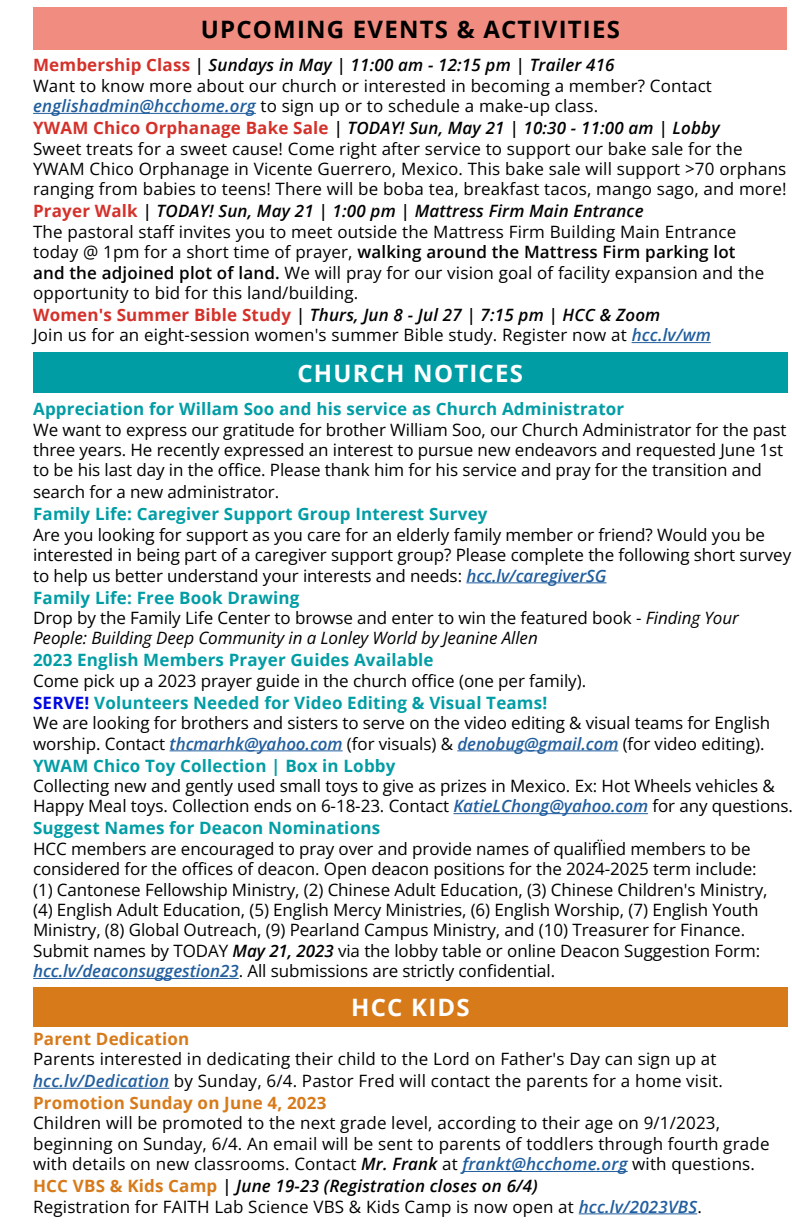
<style>
.page{position:relative;width:792px;height:1224px;background:#fff}
.page>*{position:absolute;margin:0;border:0;box-sizing:border-box;transform-origin:0 0}
.t1{font:700 24px "Open Sans";letter-spacing:.05em;color:#000}
.t2{font:700 24px "Open Sans";letter-spacing:.05em;color:#fff}
.t3{font:17px/20.4px "Open Sans";letter-spacing:-.005em;color:#000}
.t4{font:700 17px "Open Sans";letter-spacing:.01em;color:#009da5}
.t5{font:italic 17px/20.4px "Open Sans";letter-spacing:-.005em;color:#000}
.t6{font:700 17px "Open Sans";letter-spacing:.01em;color:#d77a1a}
.s1{font-weight:700;color:#d4312a}
.s2{font-weight:600;font-style:italic}
.s3{font-weight:600;font-style:italic;color:#215e9e}
.s4{font-weight:600}
.s5{font-weight:700;color:#d3312a}
.s6{font-weight:700;font-style:normal;color:#009da5}
.s7{font-style:normal}
.s8{font-weight:700;color:#0007df}
.s9{font-weight:700;color:#009da5}
.s10{font-weight:700;color:#d77a1a}
</style>
<div class="page">
<div style="left:34px;top:8px;width:753px;height:42px;background:#f18d80"></div>
<div style="left:33px;top:353px;width:754px;height:40px;background:#009da5"></div>
<hr style="left:466px;top:582px;width:141px;height:1px;background:#215e9e">
<hr style="left:170px;top:750px;width:173px;height:1px;background:#215e9e">
<hr style="left:457px;top:750px;width:161px;height:1px;background:#215e9e">
<hr style="left:453px;top:813px;width:195px;height:1px;background:#215e9e">
<hr style="left:33px;top:978px;width:206px;height:1px;background:#215e9e">
<hr style="left:33px;top:113px;width:223px;height:1px;background:#215e9e">
<hr style="left:632px;top:342px;width:79px;height:1px;background:#215e9e">
<div style="left:33px;top:987px;width:755px;height:40px;background:#d77a1a"></div>
<hr style="left:33px;top:1088px;width:136px;height:1px;background:#215e9e">
<hr style="left:463px;top:1171px;width:165px;height:1px;background:#215e9e">
<hr style="left:579px;top:1213px;width:118px;height:1px;background:#215e9e">
<h1 class="t1" style="left:201px;top:12px;width:421px">UPCOMING EVENTS &amp; ACTIVITIES</h1>
<p class="t3" style="left:33px;top:55px;width:680px"><span class="s1">Membership Class</span> <span class="s2">| Sundays in May | 11:00 am - 12:15 pm | Trailer 416<br></span>Want to know more about our church or interested in becoming a member? Contact <span class="s3">englishadmin@hcchome.org</span> to sign up or to schedule a make-up class.</p>
<p class="t3" style="left:33px;top:117px;width:755px"><span class="s1">YWAM Chico Orphanage Bake Sale</span> <span class="s2">| TODAY! Sun, May 21 | 10:30 - 11:00 am | Lobby<br></span>Sweet treats for a sweet cause! Come right after service to support our bake sale for the YWAM Chico Orphanage in Vicente Guerrero, Mexico. This bake sale will support &gt;70 orphans ranging from babies to teens! There will be boba tea, breakfast tacos, mango sago, and more!</p>
<p class="t3" style="left:33px;top:201px;width:733px"><span class="s1">Prayer Walk</span> <span class="s2">| TODAY! Sun, May 21 | 1:00 pm | Mattress Firm Main Entrance<br></span>The pastoral staff invites you to meet outside the Mattress Firm Building Main Entrance today @ 1pm for a short time of prayer, <span class="s4">walking around the Mattress Firm parking lot and the adjoined plot of land.</span> We will pray for our vision goal of facility expansion and the opportunity to bid for this land/building.</p>
<p class="t3" style="left:33px;top:304px;width:679px"><span class="s5">Women's Summer Bible Study</span> <span class="s2">| Thurs, Jun 8 - Jul 27 | 7:15 pm | HCC &amp; Zoom<br></span>Join us for an eight-session women's summer Bible study. Register now at <span class="s3">hcc.lv/wm</span></p>
<h1 class="t2" style="left:297px;top:357px;width:227px">CHURCH NOTICES</h1>
<p class="t4" style="left:33px;top:397px;width:593px">Appreciation for Willam Soo and his service as Church Administrator</p>
<p class="t3" style="left:33px;top:419px;width:755px">We want to express our gratitude for brother William Soo, our Church Administrator for the past three years. He recently expressed an interest to pursue new endeavors and requested June 1st to be his last day in the office. Please thank him for his service and pray for the transition and</p>
<p class="t3" style="left:33px;top:482px;width:248px">search for a new administrator.</p>
<p class="t4" style="left:33px;top:502px;width:456px">Family Life: Caregiver Support Group Interest Survey</p>
<p class="t3" style="left:33px;top:524px;width:760px">Are you looking for support as you care for an elderly family member or friend? Would you be interested in being part of a caregiver support group? Please complete the following short survey to help us better understand your interests and needs: <span class="s3">hcc.lv/caregiverSG</span></p>
<p class="t5" style="left:33px;top:587px;width:707px"><span class="s6">Family Life: Free Book Drawing<br></span><span class="s7">Drop by the Family Life Center to browse and enter to win the featured book -</span> Finding Your<br>People: Building Deep Community in a Lonley World by Jeanine Allen</p>
<p class="t4" style="left:33px;top:648px;width:402px">2023 English Members Prayer Guides Available</p>
<p class="t3" style="left:33px;top:669px;width:555px;line-height:22px">Come pick up a 2023 prayer guide in the church office (one per family).<br><span class="s8">SERVE!</span> <span class="s9">Volunteers Needed for Video Editing &amp; Visual Teams!</span></p>
<p class="t3" style="left:33px;top:712px;width:739px">We are looking for brothers and sisters to serve on the video editing &amp; visual teams for English worship. Contact <span class="s3">thcmarhk@yahoo.com</span> (for visuals) &amp; <span class="s3">denobug@gmail.com</span> (for video editing).</p>
<p class="t4" style="left:33px;top:753px;width:364px">YWAM Chico Toy Collection | Box in Lobby</p>
<p class="t3" style="left:33px;top:775px;width:761px">Collecting new and gently used small toys to give as prizes in Mexico. Ex: Hot Wheels vehicles &amp;<br>Happy Meal toys. Collection ends on 6-18-23. Contact <span class="s3">KatieLChong@yahoo.com</span> for any questions.</p>
<p class="t4" style="left:33px;top:816px;width:349px">Suggest Names for Deacon Nominations</p>
<p class="t3" style="left:33px;top:838px;width:736px">HCC members are encouraged to pray over and provide names of qualifÏied members to be considered for the offices of deacon. Open deacon positions for the 2024-2025 term include: (1) Cantonese Fellowship Ministry, (2) Chinese Adult Education, (3) Chinese Children's Ministry, (4) English Adult Education, (5) English Mercy Ministries, (6) English Worship, (7) English Youth Ministry, (8) Global Outreach, (9) Pearland Campus Ministry, and (10) Treasurer for Finance.<br>Submit names by TODAY <span class="s2">May 21, 2023</span> via the lobby table or online Deacon Suggestion Form: <span class="s3">hcc.lv/deaconsuggestion23</span>. All submissions are strictly confidential.</p>
<h1 class="t2" style="left:351px;top:991px;width:120px">HCC KIDS</h1>
<p class="t6" style="left:33px;top:1026px;width:158px">Parent Dedication</p>
<p class="t3" style="left:33px;top:1047px;width:691px;line-height:22px">Parents interested in dedicating their child to the Lord on Father's Day can sign up at <span class="s3">hcc.lv/Dedication</span> by Sunday, 6/4. Pastor Fred will contact the parents for a home visit.<br><span class="s10">Promotion Sunday on June 4, 2023</span></p>
<p class="t3" style="left:33px;top:1113px;width:738px">Children will be promoted to the next grade level, according to their age on 9/1/2023, beginning on Sunday, 6/4. An email will be sent to parents of toddlers through fourth grade with details on new classrooms. Contact <span class="s2">Mr. Frank</span> at <span class="s3">frankt@hcchome.org</span> with questions.</p>
<p class="t3" style="left:33px;top:1175px;width:670px"><span class="s10">HCC VBS &amp; Kids Camp</span> <span class="s2">| June 19-23 (Registration closes on 6/4)<br></span>Registration for FAITH Lab Science VBS &amp; Kids Camp is now open at <span class="s3">hcc.lv/2023VBS</span>.</p>
</div>
